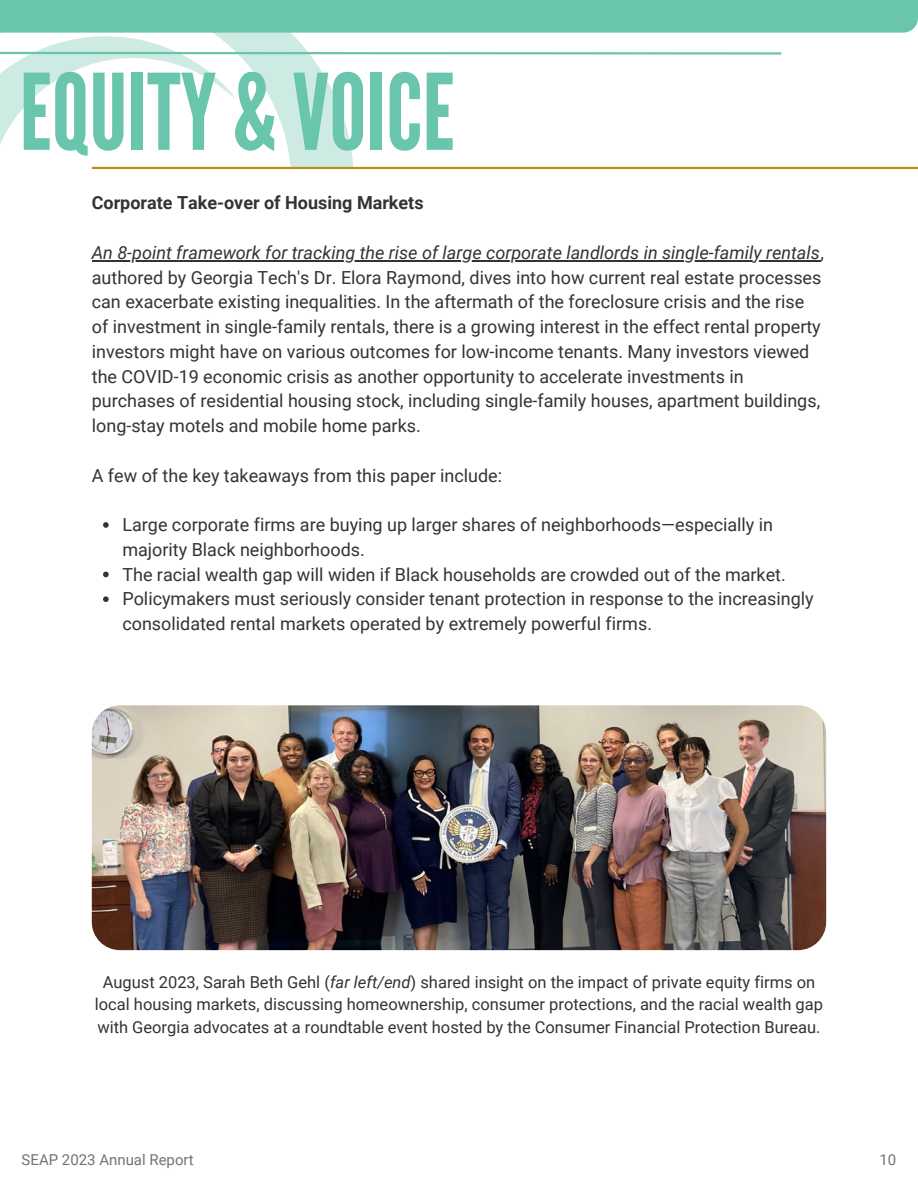
<style>
.page{position:relative;width:918px;height:1188px;background:#fff}
.page>*{position:absolute;margin:0;border:0;box-sizing:border-box;transform-origin:0 0}
.t1{font:105px "League Gothic";color:#69c5ab}
.t2{font:18px/24.8px "Roboto";color:#333}
.t3{font:700 18px "Roboto";color:#333}
.t4{font:16.5px/22.5px "Roboto";color:#333;text-align:center}
.t5{font:15px "Roboto";color:#737373}
.s1{font-style:italic}
</style>
<div class="page">
<img style="left:92px;top:705px;width:734px;height:245px;border-radius:28px">
<hr style="left:92px;top:260px;width:729px;height:1px;background:#333">
<svg style="left:103px;top:522px;width:6px;height:6px"></svg>
<svg style="left:103px;top:572px;width:6px;height:5px"></svg>
<svg style="left:103px;top:596px;width:6px;height:6px"></svg>
<hr style="left:92px;top:167px;width:826px;height:2px;background:#b89014">
<svg style="left:0;top:36px;width:783px;height:133px"></svg>
<div style="left:0;top:0;width:918px;height:33px;background:#69c5ab"></div>
<h1 class="t1" style="left:20px;top:52px;width:437px">EQUITY &amp; VOICE</h1>
<p class="t3" style="left:92px;top:193px;width:333px">Corporate Take-over of Housing Markets</p>
<p class="t2" style="left:92px;top:240px;width:734px"><span class="s1">An 8-point framework for tracking the rise of large corporate landlords in single-family rentals</span>, authored by Georgia Tech's Dr. Elora Raymond, dives into how current real estate processes can exacerbate existing inequalities. In the aftermath of the foreclosure crisis and the rise of investment in single-family rentals, there is a growing interest in the effect rental property investors might have on various outcomes for low-income tenants. Many investors viewed the COVID-19 economic crisis as another opportunity to accelerate investments in purchases of residential housing stock, including single-family houses, apartment buildings, long-stay motels and mobile home parks.</p>
<p class="t2" style="left:92px;top:463px;width:412px">A few of the key takeaways from this paper include:</p>
<p class="t2" style="left:122px;top:513px;width:693px">Large corporate firms are buying up larger shares of neighborhoods—especially in majority Black neighborhoods.<br>The racial wealth gap will widen if Black households are crowded out of the market.<br>Policymakers must seriously consider tenant protection in response to the increasingly consolidated rental markets operated by extremely powerful firms.</p>
<p class="t4" style="left:95px;top:971px;width:730px">August 2023, Sarah Beth Gehl (<span class="s1">far left/end</span>) shared insight on the impact of private equity firms on local housing markets, discussing homeownership, consumer protections, and the racial wealth gap with Georgia advocates at a roundtable event hosted by the Consumer Financial Protection Bureau.</p>
<p class="t5" style="left:22px;top:1151px;width:173px">SEAP 2023 Annual Report</p>
<p class="t5" style="left:880px;top:1151px;width:18px">10</p>
</div>
